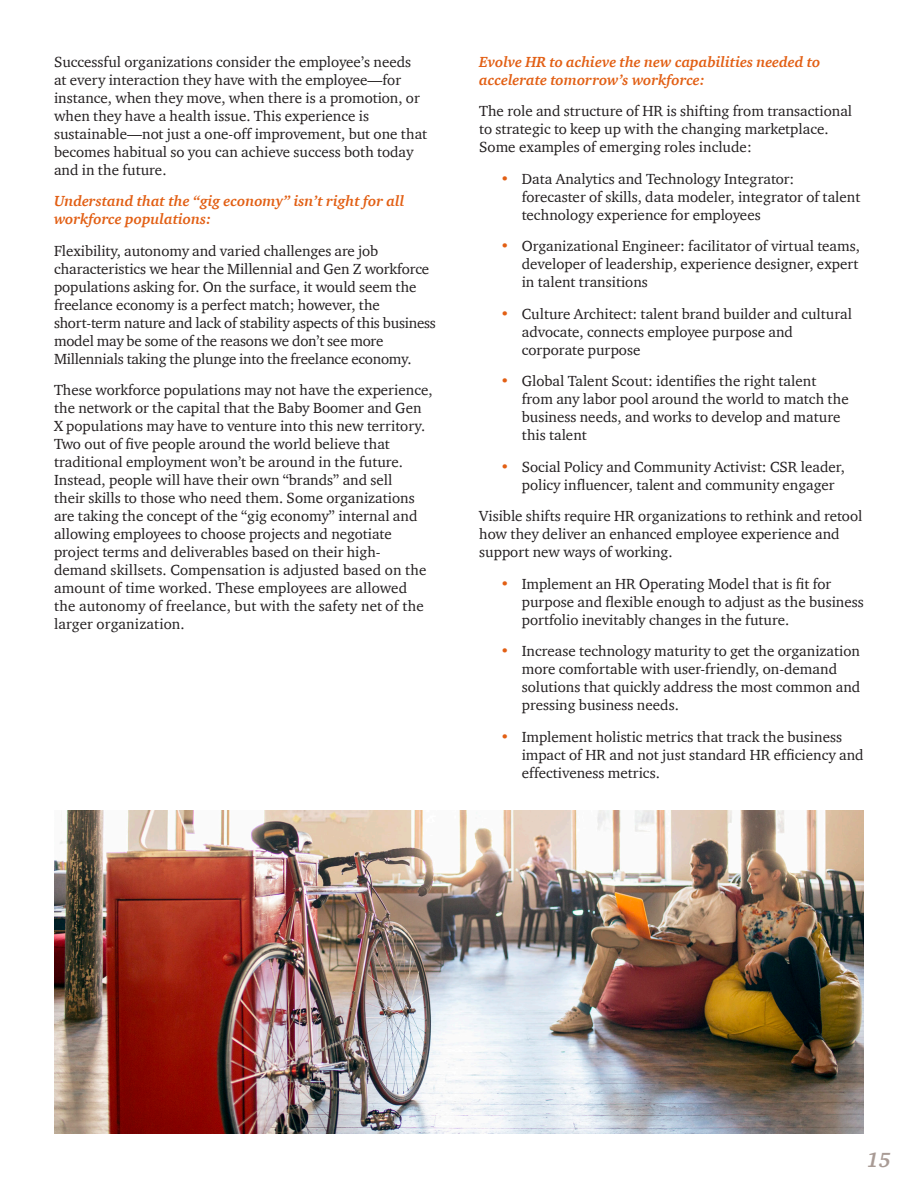
<style>
.page{position:relative;width:918px;height:1188px;background:#fff}
.page>*{position:absolute;margin:0;border:0;box-sizing:border-box;transform-origin:0 0}
.t1{font:italic 700 21px "ITC Charter Com";color:#a99b95}
.t2{font:15px/18px "ITC Charter Com";color:#231f20}
.t3{font:italic 700 15px/18px "ITC Charter Com";color:#e25f14}
.s1{color:#e25f14}
</style>
<div class="page">
<img style="left:54px;top:811px;width:810px;height:323px">
<p class="t2" style="left:54px;top:53px;width:375px">Successful organizations consider the employee’s needs at every interaction they have with the employee—for instance, when they move, when there is a promotion, or when they have a health issue. This experience is sustainable—not just a one-off improvement, but one that becomes habitual so you can achieve success both today and in the future.</p>
<p class="t3" style="left:54px;top:192px;width:352px">Understand that the “gig economy” isn’t right for all workforce populations:</p>
<p class="t2" style="left:54px;top:242px;width:383px">Flexibility, autonomy and varied challenges are job characteristics we hear the Millennial and Gen Z workforce populations asking for. On the surface, it would seem the freelance economy is a perfect match; however, the short-term nature and lack of stability aspects of this business model may be some of the reasons we don’t see more Millennials taking the plunge into the freelance economy.</p>
<p class="t2" style="left:54px;top:381px;width:380px">These workforce populations may not have the experience, the network or the capital that the Baby Boomer and Gen X populations may have to venture into this new territory.<br>Two out of five people around the world believe that traditional employment won’t be around in the future.<br>Instead, people will have their own “brands” and sell<br>their skills to those who need them. Some organizations are taking the concept of the “gig economy” internal and allowing employees to choose projects and negotiate project terms and deliverables based on their high&shy;demand skillsets. Compensation is adjusted based on the amount of time worked. These employees are allowed<br>the autonomy of freelance, but with the safety net of the larger organization.</p>
<p class="t3" style="left:479px;top:53px;width:343px">Evolve HR to achieve the new capabilities needed to accelerate tomorrow’s workforce:</p>
<p class="t2" style="left:479px;top:102px;width:374px">The role and structure of HR is shifting from transactional to strategic to keep up with the changing marketplace.<br>Some examples of emerging roles include:</p>
<p class="t2" style="left:522px;top:170px;width:340px;text-indent:-21px"><span class="s1">•</span> Data Analytics and Technology Integrator: forecaster of skills, data modeler, integrator of talent technology experience for employees</p>
<p class="t2" style="left:522px;top:237px;width:340px;text-align:justify;text-indent:-21px"><span class="s1">•</span> Organizational Engineer: facilitator of virtual teams, developer of leadership, experience designer, expert in talent transitions</p>
<p class="t2" style="left:522px;top:305px;width:332px;text-indent:-21px"><span class="s1">•</span> Culture Architect: talent brand builder and cultural advocate, connects employee purpose and corporate purpose</p>
<p class="t2" style="left:522px;top:372px;width:328px;text-indent:-21px"><span class="s1">•</span> Global Talent Scout: identifies the right talent from any labor pool around the world to match the business needs, and works to develop and mature this talent</p>
<p class="t2" style="left:522px;top:458px;width:325px;text-indent:-21px"><span class="s1">•</span> Social Policy and Community Activist: CSR leader, policy influencer, talent and community engager</p>
<p class="t2" style="left:479px;top:507px;width:385px">Visible shifts require HR organizations to rethink and retool how they deliver an enhanced employee experience and support new ways of working.</p>
<p class="t2" style="left:522px;top:575px;width:343px;text-indent:-21px"><span class="s1">•</span> Implement an HR Operating Model that is fit for purpose and flexible enough to adjust as the business portfolio inevitably changes in the future.</p>
<p class="t2" style="left:522px;top:642px;width:340px;text-indent:-21px"><span class="s1">•</span> Increase technology maturity to get the organization more comfortable with user-friendly, on-demand solutions that quickly address the most common and pressing business needs.</p>
<p class="t2" style="left:522px;top:728px;width:343px;text-indent:-21px"><span class="s1">•</span> Implement holistic metrics that track the business impact of HR and not just standard HR efficiency and effectiveness metrics.</p>
<p class="t1" style="left:867px;top:1147px;width:26px">15</p>
</div>
